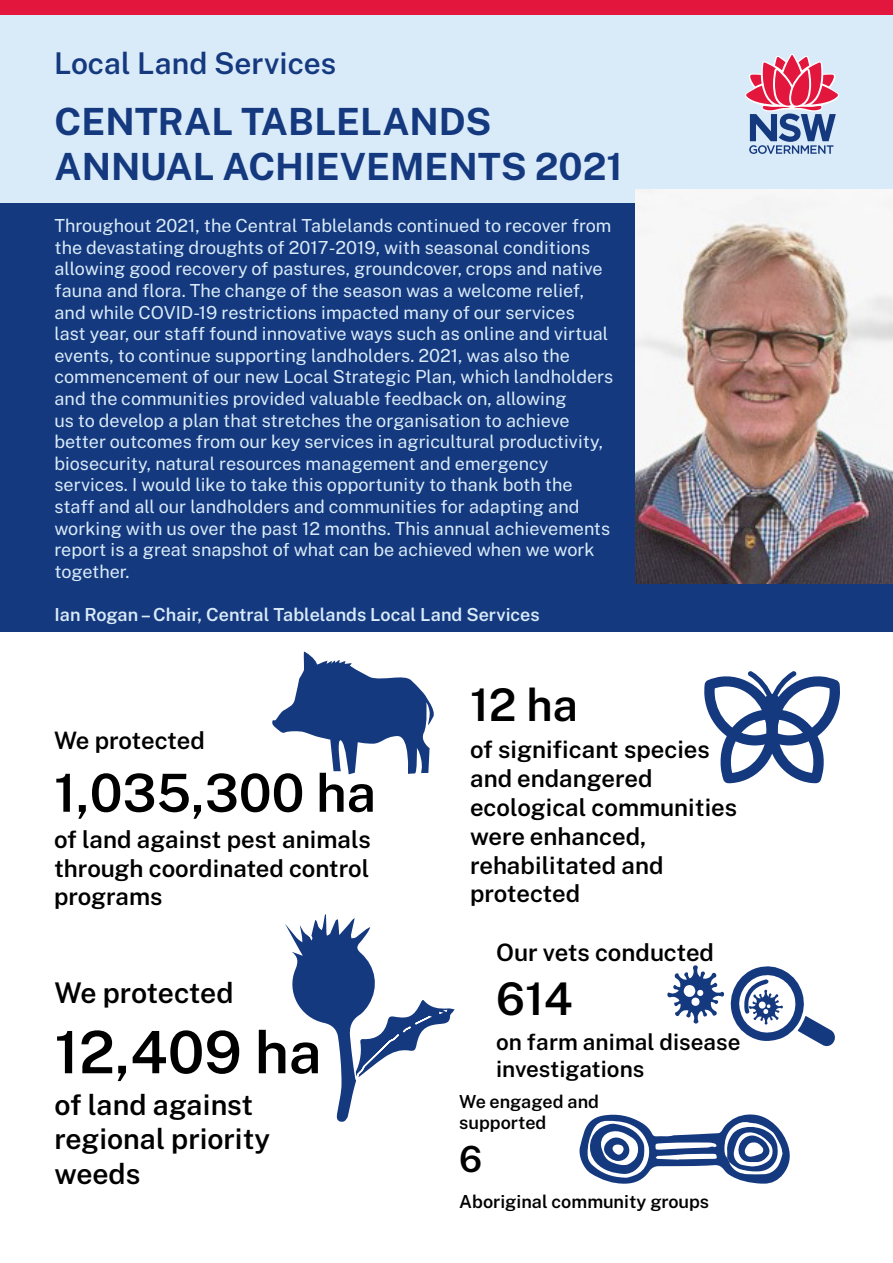
<style>
.page{position:relative;width:893px;height:1263px;background:#fff}
.page>*{position:absolute;margin:0;border:0;box-sizing:border-box;transform-origin:0 0}
.t1{font:600 58.5px "Public Sans";color:#000}
.t2{font:600 52.5px "Public Sans";letter-spacing:-.005em;color:#000}
.t3{font:600 45px "Public Sans";color:#000}
.Header_1{font:700 37.5px/45px "Public Sans";color:#15397f}
.t4{font:600 36px "Public Sans";color:#000}
.t5{font:600 30px "Public Sans";color:#15397f}
.t6{font:600 28.5px/34.2px "Public Sans";color:#000}
.t7{font:600 24px/28.8px "Public Sans";color:#000}
.t8{font:600 22.5px/27px "Public Sans";color:#000}
.t9{font:18px/21.6px "Public Sans";color:#d9ebf9}
.t10{font:600 18px "Public Sans";color:#d9ebf9}
.t11{font:600 18px/21.6px "Public Sans";color:#000}
</style>
<div class="page">
<div style="left:0;top:0;width:893px;height:252px;background:#d9ebf9"></div>
<div style="left:0;top:203px;width:893px;height:428px;background:#15397f"></div>
<img style="left:636px;top:189px;width:257px;height:394px">
<svg style="left:745px;top:54px;width:94px;height:100px"></svg>
<div style="left:0;top:0;width:893px;height:15px;background:#e3173e"></div>
<svg style="left:285px;top:914px;width:170px;height:208px"></svg>
<svg style="left:704px;top:671px;width:136px;height:112px"></svg>
<svg style="left:272px;top:651px;width:162px;height:123px"></svg>
<svg style="left:579px;top:1114px;width:211px;height:70px"></svg>
<svg style="left:667px;top:965px;width:168px;height:82px"></svg>
<p class="t5" style="left:54px;top:41px;width:284px">Local Land Services</p>
<p class="Header_1" style="left:54px;top:97px;width:570px">CENTRAL TABLELANDS<br>ANNUAL ACHIEVEMENTS 2021</p>
<p class="t9" style="left:54px;top:214px;width:560px">Throughout 2021, the Central Tablelands continued to recover from the devastating droughts of 2017-2019, with seasonal conditions allowing good recovery of pastures, groundcover, crops and native fauna and flora. The change of the season was a welcome relief, and while COVID-19 restrictions impacted many of our services<br>last year, our staff found innovative ways such as online and virtual events, to continue supporting landholders. 2021, was also the commencement of our new Local Strategic Plan, which landholders and the communities provided valuable feedback on, allowing<br>us to develop a plan that stretches the organisation to achieve better outcomes from our key services in agricultural productivity, biosecurity, natural resources management and emergency services. I would like to take this opportunity to thank both the staff and all our landholders and communities for adapting and working with us over the past 12 months. This annual achievements report is a great snapshot of what can be achieved when we work together.</p>
<p class="t10" style="left:54px;top:601px;width:487px">Ian Rogan – Chair, Central Tablelands Local Land Services</p>
<p class="t7" style="left:54px;top:724px;width:152px">We protected</p>
<p class="t2" style="left:54px;top:755px;width:324px">1,035,300 ha</p>
<p class="t7" style="left:54px;top:823px;width:318px;text-align:justify">of land against pest animals through coordinated control programs</p>
<p class="t6" style="left:54px;top:974px;width:180px">We protected</p>
<p class="t1" style="left:54px;top:1010px;width:269px">12,409 ha</p>
<p class="t6" style="left:54px;top:1086px;width:217px">of land against regional priority weeds</p>
<p class="t3" style="left:470px;top:672px;width:110px">12 ha</p>
<p class="t7" style="left:470px;top:734px;width:269px">of significant species and endangered ecological communities were enhanced, rehabilitated and protected</p>
<p class="t7" style="left:496px;top:936px;width:219px">Our vets conducted</p>
<p class="t3" style="left:496px;top:966px;width:78px">614</p>
<p class="t8" style="left:496px;top:1026px;width:246px">on farm animal disease investigations</p>
<p class="t11" style="left:459px;top:1089px;width:141px">We engaged and supported</p>
<p class="t4" style="left:459px;top:1133px;width:25px">6</p>
<p class="t11" style="left:459px;top:1190px;width:251px">Aboriginal community groups</p>
</div>
